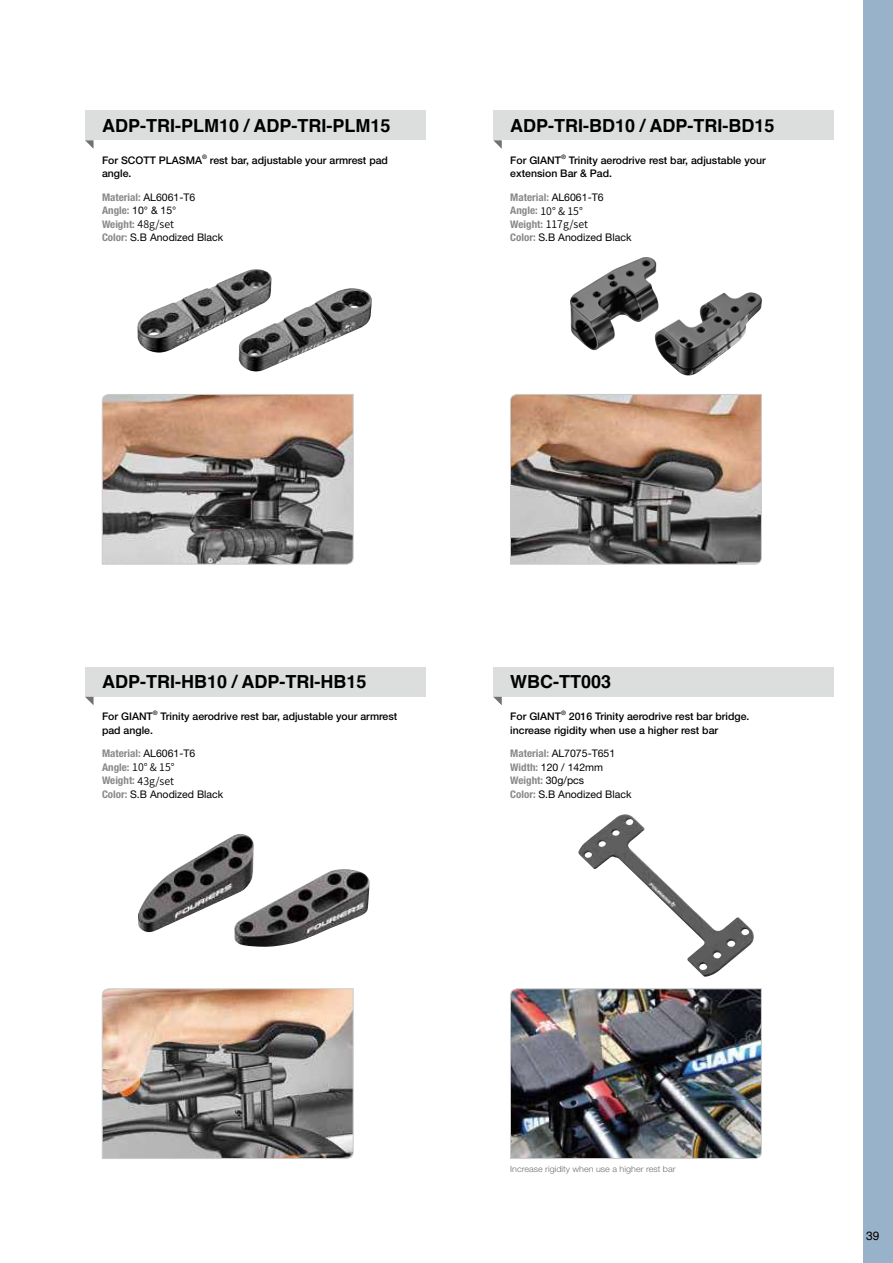
<style>
.page{position:relative;width:893px;height:1263px;background:#fff}
.page>*{position:absolute;margin:0;border:0;box-sizing:border-box;transform-origin:0 0}
.t1{font:700 18px "Helvetica";color:#000}
.t2{font:12px "Helvetica";color:#000}
.t3{font:500 10.5px/13.5px "Helvetica Neue LT Std";color:#000}
.t4{font:10.5px/13.5px "Helvetica Neue LT Std";color:#000}
.t5{font:10.5px/13.5px "Source Han Sans TC";color:#000}
.t6{font:700 condensed 10.5px "Helvetica Neue LT Std";color:#898989;scale:1.05 1}
.t7{font:300 8.55px "Helvetica Neue LT Std";color:#727171;scale:1.05 1}
.t8{font:500 6.15px "Helvetica Neue LT Std";color:#000}
.s1{font-weight:700;font-stretch:condensed;color:#898989}
.s2{font-family:"Source Han Sans TC"}
.s3{font-weight:400;font-stretch:normal;color:#000}
.s4{font-family:"Helvetica Neue LT Std";font-weight:700;font-stretch:condensed;color:#898989}
</style>
<div class="page">
<div style="left:85px;top:667px;width:340px;height:30px;background:#dcdddd"></div>
<svg style="left:85px;top:697px;width:9px;height:8px"></svg>
<img style="left:102px;top:988px;width:252px;height:171px">
<img style="left:138px;top:834px;width:232px;height:113px">
<svg style="left:102px;top:394px;width:252px;height:170px;background:#9a8980"></svg>
<div style="left:85px;top:111px;width:340px;height:29px;background:#dcdddd"></div>
<svg style="left:85px;top:140px;width:9px;height:9px"></svg>
<div style="left:493px;top:667px;width:340px;height:30px;background:#dcdddd"></div>
<svg style="left:493px;top:697px;width:9px;height:8px"></svg>
<img style="left:510px;top:988px;width:252px;height:171px">
<img style="left:578px;top:814px;width:176px;height:163px">
<svg style="left:510px;top:394px;width:252px;height:170px;background:#978377"></svg>
<div style="left:493px;top:111px;width:340px;height:29px;background:#dcdddd"></div>
<svg style="left:493px;top:140px;width:9px;height:9px"></svg>
<img style="left:137px;top:269px;width:235px;height:103px">
<img style="left:570px;top:257px;width:192px;height:119px">
<div style="left:863px;top:0;width:30px;height:1263px;background:#98b2c9"></div>
<h1 class="t1" style="left:102px;top:111px;width:290px">ADP-TRI-PLM10 / ADP-TRI-PLM15</h1>
<p class="t3" style="left:102px;top:153px;width:101px">For SCOTT PLASMA</p>
<p class="t8" style="left:202px;top:153px;width:6px">®</p>
<p class="t3" style="left:210px;top:153px;width:180px">rest bar, adjustable your armrest pad</p>
<p class="t3" style="left:102px;top:167px;width:31px">angle.</p>
<p class="t4" style="left:102px;top:190px;width:123px"><span class="s1">Material:</span> AL6061-T6<br><span class="s1">Angle:</span> 10° &amp; 15°<br><span class="s1">Weight:</span> <span class="s2">48g/set<br></span><span class="s1">Color:</span> S.B Anodized Black</p>
<h1 class="t1" style="left:510px;top:111px;width:266px">ADP-TRI-BD10 / ADP-TRI-BD15</h1>
<p class="t3" style="left:510px;top:153px;width:52px">For GIANT</p>
<p class="t8" style="left:561px;top:153px;width:6px">®</p>
<p class="t3" style="left:510px;top:153px;width:257px;text-indent:59px">Trinity aerodrive rest bar, adjustable your extension Bar &amp; Pad.</p>
<p class="t6" style="left:510px;top:191px;width:90px">Material: <span class="s3">AL6061-T6</span></p>
<p class="t5" style="left:510px;top:204px;width:79px"><span class="s4">Angle:</span> 10° &amp; 15°<br><span class="s4">Weight:</span> 117g/set</p>
<p class="t4" style="left:510px;top:231px;width:123px"><span class="s1">Color:</span> S.B Anodized Black</p>
<h1 class="t1" style="left:102px;top:667px;width:266px">ADP-TRI-HB10 / ADP-TRI-HB15</h1>
<p class="t3" style="left:102px;top:710px;width:52px">For GIANT</p>
<p class="t8" style="left:153px;top:710px;width:6px">®</p>
<p class="t3" style="left:161px;top:710px;width:238px">Trinity aerodrive rest bar, adjustable your armrest</p>
<p class="t3" style="left:102px;top:723px;width:52px">pad angle.</p>
<p class="t6" style="left:102px;top:747px;width:90px">Material: <span class="s3">AL6061-T6</span></p>
<p class="t5" style="left:102px;top:761px;width:74px"><span class="s4">Angle:</span> 10° &amp; 15°</p>
<p class="t4" style="left:102px;top:773px;width:123px"><span class="s1">Weight:</span> <span class="s2">43g/set<br></span><span class="s1">Color:</span> S.B Anodized Black</p>
<h1 class="t1" style="left:510px;top:667px;width:102px">WBC-TT003</h1>
<p class="t3" style="left:510px;top:710px;width:52px">For GIANT</p>
<p class="t8" style="left:561px;top:710px;width:6px">®</p>
<p class="t3" style="left:510px;top:710px;width:241px;text-indent:59px">2016 Trinity aerodrive rest bar bridge. increase rigidity when use a higher rest bar</p>
<p class="t4" style="left:510px;top:746px;width:123px"><span class="s1">Material:</span> AL7075-T651<br><span class="s1">Width:</span> 120 / 142mm<br><span class="s1">Weight:</span> 30g/pcs<br><span class="s1">Color:</span> S.B Anodized Black</p>
<p class="t7" style="left:510px;top:1164px;width:159px">Increase rigidity when use a higher rest bar</p>
<p class="t2" style="left:866px;top:1226px;width:15px">39</p>
</div>
